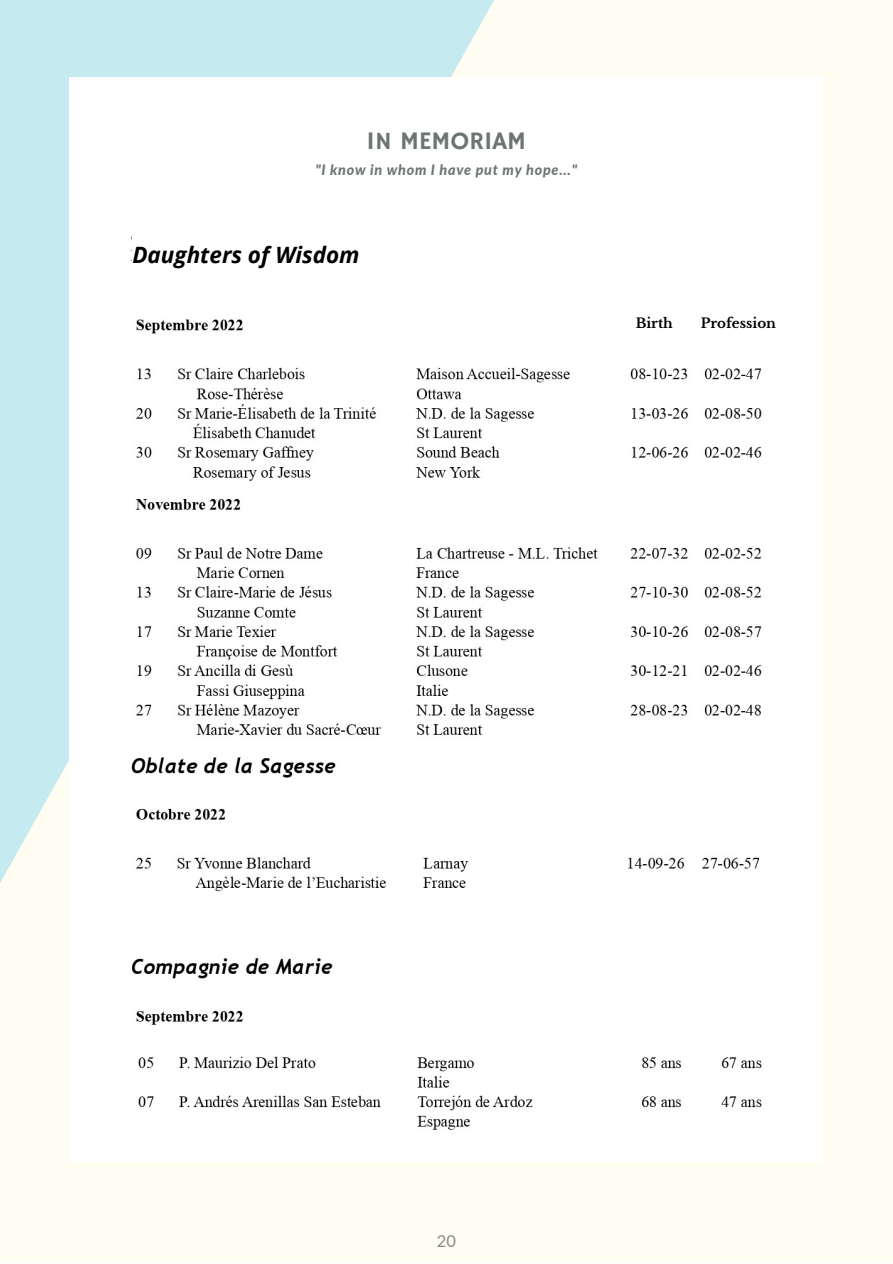
<style>
.page{position:relative;width:893px;height:1264px;background:#fff}
.page>*{position:absolute;margin:0;border:0;box-sizing:border-box;transform-origin:0 0}
.t1{font:25.2px "Hammersmith One";color:#6d7573}
.t2{font:italic 700 22.5px "Open Sans";color:#000}
.t3{font:16.5px "Lato";color:#878d8c}
.t4{font:italic 800 14.4px "Lato";letter-spacing:.05em;color:#6d7573}
.t5{font:700 13.5px "Libre Baskerville";color:#000}
</style>
<div class="page">
<div style="left:0;top:0;width:892px;height:1262px;background:#fffdf1"></div>
<svg style="left:0;top:0;width:518px;height:883px;background:#c9ecf1"></svg>
<div style="left:69px;top:78px;width:753px;height:1083px;background:#fff"></div>
<img style="left:130px;top:235px;width:632px;height:790px">
<div style="left:132px;top:210px;width:242px;height:63px;background:#fff"></div>
<div style="left:650px;top:226px;width:113px;height:32px;background:#fff"></div>
<img style="left:138px;top:1056px;width:624px;height:74px">
<h1 class="t1" style="left:366px;top:126px;width:161px">IN MEMORIAM</h1>
<p class="t4" style="left:315px;top:161px;width:263px">"I know in whom I have put my hope..."</p>
<h2 class="t2" style="left:132px;top:239px;width:229px">Daughters of Wisdom</h2>
<p class="t5" style="left:635px;top:315px;width:39px">Birth</p>
<p class="t5" style="left:700px;top:315px;width:77px">Profession</p>
<p class="t3" style="left:437px;top:1230px;width:21px">20</p>
</div>
